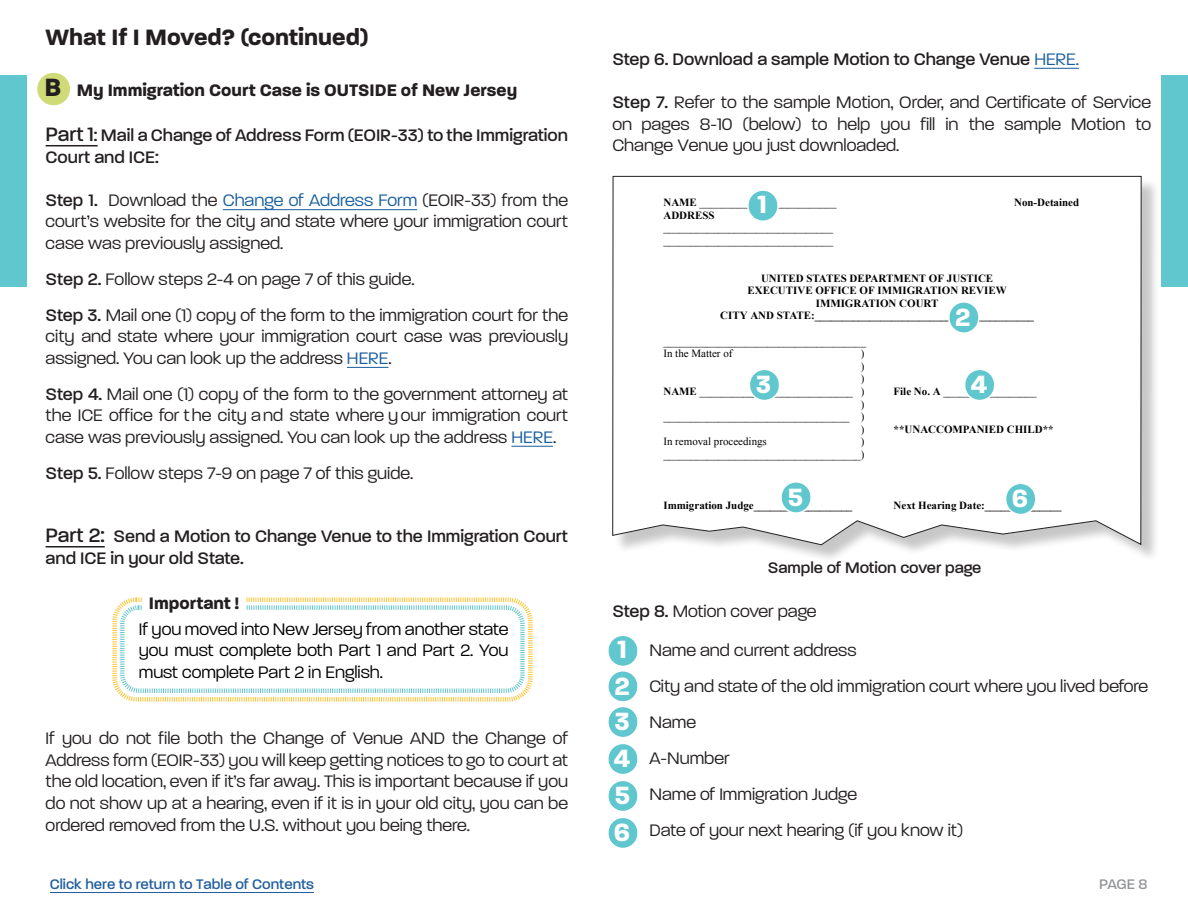
<style>
.page{position:relative;width:1188px;height:918px;background:#fff}
.page>*{position:absolute;margin:0;border:0;box-sizing:border-box;transform-origin:0 0}
.t1{font:700 27px/36.9px "Paralucent";color:#fff;text-align:justify}
.t2{font:700 27px "Paralucent";color:#231f20}
.t3{font:700 24px "Paralucent";color:#231f20}
.t4{font:300 18px/21.5px "Paralucent";color:#231f20;text-align:justify}
.t5{font:500 18px/21.3px "Paralucent";color:#231f20}
.t6{font:300 18px/21.6px "Paralucent";color:#000;text-align:justify}
.t7{font:700 18px "Paralucent";color:#231f20}
.t8{font:500 16.5px "Paralucent";color:#231f20}
.t9{font:500 15px "Paralucent";color:#215e9f}
.t10{font:500 15px "Paralucent";color:#939598}
.t11{font:10.95px/12.6px "Times New Roman";color:#000;text-align:right}
.t12{font:700 10.95px/12.6px "Times New Roman";color:#000;text-align:center}
.s1{font-size:21px}
.s2{font-weight:500}
.s3{color:#175d9e}
.s4{font-weight:300;color:#175d9e}
.s5{font-weight:700}
</style>
<div class="page">
<hr style="left:46px;top:546px;width:59px;height:2px;background:#231f20">
<hr style="left:511px;top:446px;width:42px;height:1px;background:#175d9e">
<hr style="left:347px;top:367px;width:42px;height:1px;background:#175d9e">
<hr style="left:223px;top:209px;width:194px;height:1px;background:#175d9e">
<hr style="left:46px;top:145px;width:52px;height:1px;background:#231f20">
<div style="left:1161px;top:76px;width:27px;height:211px;background:#61c7ce"></div>
<div style="left:0;top:76px;width:27px;height:211px;background:#61c7ce"></div>
<div style="left:37px;top:73px;width:33px;height:32px;background:#cedb76;border-radius:16px"></div>
<div style="left:615px;top:178px;width:545px;height:385px;background:#231f20;opacity:.25"></div>
<svg style="left:612px;top:176px;width:530px;height:369px"></svg>
<div style="left:748px;top:190px;width:30px;height:31px;background:#61c7ce;border-radius:15px"></div>
<div style="left:747px;top:189px;width:32px;height:33px;border:2px solid #fff;border-radius:15px"></div>
<div style="left:949px;top:302px;width:30px;height:31px;background:#61c7ce;border-radius:15px"></div>
<div style="left:948px;top:301px;width:32px;height:33px;border:2px solid #fff;border-radius:15px"></div>
<div style="left:965px;top:369px;width:30px;height:32px;background:#61c7ce;border-radius:15px"></div>
<div style="left:964px;top:369px;width:31px;height:32px;border:2px solid #fff;border-radius:15px"></div>
<div style="left:781px;top:482px;width:30px;height:31px;background:#61c7ce;border-radius:15px"></div>
<div style="left:780px;top:481px;width:32px;height:33px;border:2px solid #fff;border-radius:15px"></div>
<div style="left:1006px;top:483px;width:30px;height:32px;background:#61c7ce;border-radius:15px"></div>
<div style="left:1005px;top:483px;width:31px;height:32px;border:2px solid #fff;border-radius:15px"></div>
<div style="left:749px;top:369px;width:31px;height:32px;background:#61c7ce;border-radius:15px"></div>
<div style="left:749px;top:369px;width:31px;height:32px;border:2px solid #fff;border-radius:15px"></div>
<div style="left:608px;top:671px;width:30px;height:31px;background:#61c7ce;border-radius:15px"></div>
<div style="left:607px;top:670px;width:32px;height:33px;border:2px solid #fff;border-radius:15px"></div>
<div style="left:608px;top:635px;width:30px;height:31px;background:#61c7ce;border-radius:15px"></div>
<div style="left:607px;top:635px;width:32px;height:32px;border:2px solid #fff;border-radius:15px"></div>
<div style="left:608px;top:706px;width:30px;height:32px;background:#61c7ce;border-radius:15px"></div>
<div style="left:607px;top:706px;width:32px;height:32px;border:2px solid #fff;border-radius:15px"></div>
<div style="left:608px;top:743px;width:30px;height:32px;background:#61c7ce;border-radius:15px"></div>
<div style="left:607px;top:743px;width:32px;height:32px;border:2px solid #fff;border-radius:15px"></div>
<div style="left:608px;top:780px;width:30px;height:32px;background:#61c7ce;border-radius:15px"></div>
<div style="left:607px;top:780px;width:32px;height:32px;border:2px solid #fff;border-radius:15px"></div>
<div style="left:608px;top:817px;width:30px;height:32px;background:#61c7ce;border-radius:15px"></div>
<div style="left:607px;top:817px;width:32px;height:32px;border:2px solid #fff;border-radius:15px"></div>
<hr style="left:1034px;top:68px;width:45px;height:1px;background:#175d9e">
<svg style="left:112px;top:597px;width:421px;height:105px"></svg>
<div style="left:142px;top:596px;width:104px;height:16px;background:#fff"></div>
<hr style="left:50px;top:892px;width:264px;height:1px;background:#215e9f">
<h2 class="t3" style="left:46px;top:23px;width:324px">What If I Moved? (continued)</h2>
<h1 class="t2" style="left:45px;top:71px;width:18px">B</h1>
<p class="t7" style="left:77px;top:79px;width:442px">My Immigration Court Case is OUTSIDE of New Jersey</p>
<p class="t5" style="left:46px;top:125px;width:524px"><span class="s1">Part 1</span>: Mail a Change of Address Form (EOIR-33) to the Immigration<br>Court and ICE:</p>
<p class="t4" style="left:46px;top:189px;width:524px"><span class="s2">Step 1.</span> Download the <span class="s3">Change of Address Form</span> (EOIR-33) from the court’s website for the city and state where your immigration court case was previously assigned.</p>
<p class="t4" style="left:46px;top:262px;width:524px;line-height:35.5px"><span class="s2">Step 2.</span> Follow steps 2-4 on page 7 of this guide.<br><span class="s2">Step 3.</span> Mail one (1) copy of the form to the immigration court for the</p>
<p class="t4" style="left:46px;top:326px;width:524px">city and state where your immigration court case was previously assigned. You can look up the address <span class="s3">HERE</span>.</p>
<p class="t4" style="left:46px;top:383px;width:524px"><span class="s2">Step 4.</span> Mail one (1) copy of the form to the government attorney at the ICE office for t he city a nd state where y our immigration court case was previously assigned. You can look up the address <span class="s3">HERE</span>.</p>
<p class="t4" style="left:46px;top:462px;width:369px"><span class="s2">Step 5.</span> Follow steps 7-9 on page 7 of this guide.</p>
<p class="t5" style="left:46px;top:526px;width:524px"><span class="s1">Part 2:</span> Send a Motion to Change Venue to the Immigration Court and ICE in your old State.</p>
<p class="t7" style="left:149px;top:592px;width:92px">Important !</p>
<p class="t6" style="left:139px;top:618px;width:371px">If you moved into New Jersey from another state you must complete both Part 1 and Part 2. You must complete Part 2 in English.</p>
<p class="t4" style="left:46px;top:727px;width:524px">If you do not file both the Change of Venue AND the Change of Address form (EOIR-33) you will keep getting notices to go to court at the old location, even if it’s far away. This is important because if you do not show up at a hearing, even if it is in your old city, you can be ordered removed from the U.S. without you being there.</p>
<p class="t9" style="left:50px;top:876px;width:266px">Click here to return to Table of Contents</p>
<p class="t5" style="left:612px;top:48px;width:468px">Step 6. Download a sample Motion to Change Venue <span class="s4">HERE.</span></p>
<p class="t4" style="left:612px;top:91px;width:540px"><span class="s2">Step 7.</span> Refer to the sample Motion, Order, and Certificate of Service on pages 8-10 (below) to help you fill in the sample Motion to Change Venue you just downloaded.</p>
<h1 class="t1" style="left:757px;top:185px;width:11px">1</h1>
<p class="t11" style="left:663px;top:196px;width:175px"><span class="s5">NAME</span> _________________________</p>
<p class="t12" style="left:1014px;top:196px;width:67px">Non-Detained</p>
<p class="t12" style="left:663px;top:208px;width:53px">ADDRESS</p>
<p class="t11" style="left:663px;top:221px;width:171px;text-align:left">_______________________________ _______________________________</p>
<p class="t12" style="left:720px;top:271px;width:315px">UNITED STATES DEPARTMENT OF JUSTICE<br>EXECUTIVE OFFICE OF IMMIGRATION REVIEW IMMIGRATION COURT<br>CITY AND STATE:________________________________________</p>
<p class="t11" style="left:663px;top:335px;width:204px;text-align:left">_____________________________________<br>In the Matter of</p>
<h1 class="t1" style="left:955px;top:299px;width:17px">2</h1>
<p class="t11" style="left:663px;top:347px;width:202px">)<br>)<br>)<br><span class="s5">NAME</span> ____________________________ )</p>
<h1 class="t1" style="left:756px;top:366px;width:17px">3</h1>
<h1 class="t1" style="left:971px;top:366px;width:18px">4</h1>
<p class="t11" style="left:894px;top:385px;width:145px"><span class="s5">File No. A</span> _________________</p>
<p class="t11" style="left:663px;top:398px;width:202px">)<br>__________________________________ ) )</p>
<p class="t11" style="left:663px;top:435px;width:202px">) ____________________________________)</p>
<p class="t11" style="left:663px;top:435px;width:105px">In removal proceedings</p>
<p class="t12" style="left:894px;top:423px;width:162px">**UNACCOMPANIED CHILD**</p>
<h1 class="t1" style="left:788px;top:479px;width:17px">5</h1>
<h1 class="t1" style="left:1012px;top:480px;width:18px">6</h1>
<p class="t12" style="left:663px;top:498px;width:191px">Immigration Judge__________________</p>
<p class="t12" style="left:894px;top:498px;width:170px">Next Hearing Date:______________</p>
<p class="t8" style="left:768px;top:558px;width:215px">Sample of Motion cover page</p>
<p class="t4" style="left:612px;top:601px;width:206px"><span class="s2">Step 8.</span> Motion cover page</p>
<h1 class="t1" style="left:617px;top:631px;width:11px">1</h1>
<h1 class="t1" style="left:614px;top:668px;width:17px">2</h1>
<h1 class="t1" style="left:614px;top:703px;width:18px">3<br>4<br>5<br>6</h1>
<p class="t4" style="left:649px;top:632px;width:500px;line-height:36px;text-align:left">Name and current address<br>City and state of the old immigration court where you lived before<br>Name<br>A-Number<br>Name of Immigration Judge<br>Date of your next hearing (if you know it)</p>
<p class="t10" style="left:1099px;top:875px;width:50px">PAGE 8</p>
</div>
